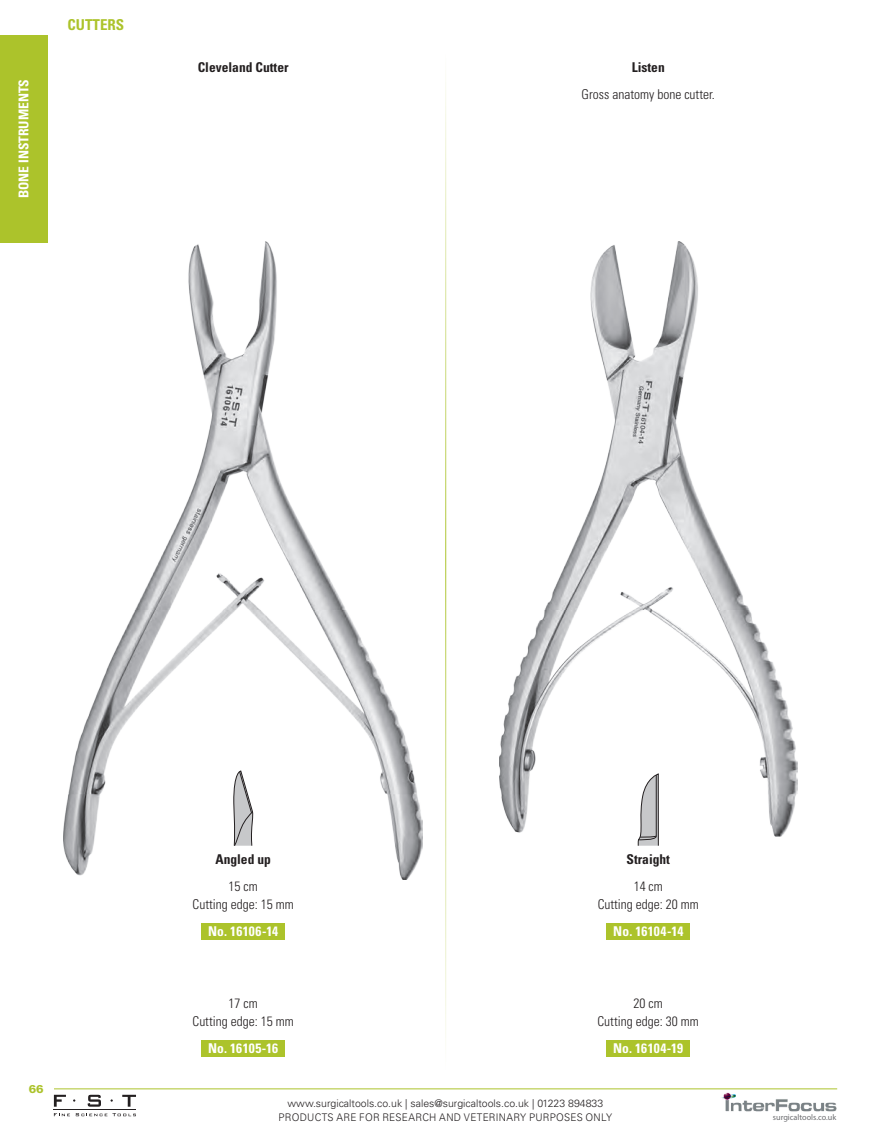
<style>
.page{position:relative;width:891px;height:1134px;background:#fff}
.page>*{position:absolute;margin:0;border:0;box-sizing:border-box;transform-origin:0 0}
.t1{font:700 condensed 15px "Univers LT Std";color:#acc32b}
.t2{font:300 condensed 13.5px/18px "Univers LT Std";color:#231f20;text-align:center}
.t3{font:700 condensed 13.5px "Univers LT Std";letter-spacing:.005em;color:#fff}
.t4{font:700 condensed 13.5px "Univers LT Std";color:#231f20}
.t5{font:900 11.25px "Univers LT Std";color:#acc32b}
.t6{font:300 10.5px/13.5px "Univers LT Std";color:#231f20;text-align:center}
.t7{font:8.25px "Myriad Pro";color:#6c6d70}
</style>
<div class="page">
<hr style="left:54px;top:1089px;width:783px;height:1px;background:#acc32b">
<svg style="left:54px;top:1095px;width:12px;height:12px"></svg>
<svg style="left:88px;top:1095px;width:13px;height:12px"></svg>
<svg style="left:122px;top:1095px;width:14px;height:12px"></svg>
<svg style="left:54px;top:1113px;width:16px;height:3px"></svg>
<svg style="left:76px;top:1113px;width:60px;height:3px"></svg>
<hr style="left:54px;top:1110px;width:82px;height:1px;background:#231f20">
<div style="left:0;top:35px;width:47px;height:207px;background:#acc32b"></div>
<img style="left:63px;top:242px;width:360px;height:637px">
<div style="left:201px;top:923px;width:84px;height:16px;background:#acc32b"></div>
<svg style="left:233px;top:771px;width:20px;height:83px"></svg>
<img style="left:499px;top:242px;width:298px;height:595px">
<div style="left:606px;top:923px;width:84px;height:16px;background:#acc32b"></div>
<svg style="left:637px;top:774px;width:22px;height:72px"></svg>
<hr style="left:445px;top:54px;width:1px;height:1019px;background:#acc32b">
<div style="left:201px;top:1040px;width:84px;height:16px;background:#acc32b"></div>
<div style="left:606px;top:1040px;width:84px;height:16px;background:#acc32b"></div>
<img style="left:721px;top:1093px;width:116px;height:19px">
<p class="t3" style="left:15px;top:198px;width:121px;rotate:-90deg">BONE INSTRUMENTS</p>
<h1 class="t1" style="left:68px;top:16px;width:58px">CUTTERS</h1>
<p class="t4" style="left:198px;top:59px;width:92px">Cleveland Cutter</p>
<p class="t4" style="left:632px;top:59px;width:34px">Listen</p>
<p class="t2" style="left:582px;top:85px;width:135px">Gross anatomy bone cutter.</p>
<p class="t5" style="left:29px;top:1082px;width:17px">66</p>
<p class="t4" style="left:215px;top:851px;width:57px">Angled up</p>
<p class="t2" style="left:193px;top:877px;width:103px">15 cm<br>Cutting edge: 15 mm</p>
<p class="t3" style="left:208px;top:923px;width:72px">No. 16106-14</p>
<p class="t2" style="left:193px;top:994px;width:103px">17 cm<br>Cutting edge: 15 mm</p>
<p class="t3" style="left:208px;top:1040px;width:72px">No. 16105-16</p>
<p class="t4" style="left:626px;top:851px;width:45px">Straight</p>
<p class="t2" style="left:598px;top:877px;width:103px">14 cm<br>Cutting edge: 20 mm</p>
<p class="t3" style="left:613px;top:923px;width:72px">No. 16104-14</p>
<p class="t2" style="left:597px;top:994px;width:103px">20 cm<br>Cutting edge: 30 mm</p>
<p class="t3" style="left:613px;top:1040px;width:72px">No. 16104-19</p>
<p class="t6" style="left:278px;top:1097px;width:335px">www.surgicaltools.co.uk | sales@surgicaltools.co.uk | 01223 894833<br>PRODUCTS ARE FOR RESEARCH AND VETERINARY PURPOSES ONLY</p>
<p class="t7" style="left:773px;top:1112px;width:65px">surgicaltools.co.uk</p>
</div>
